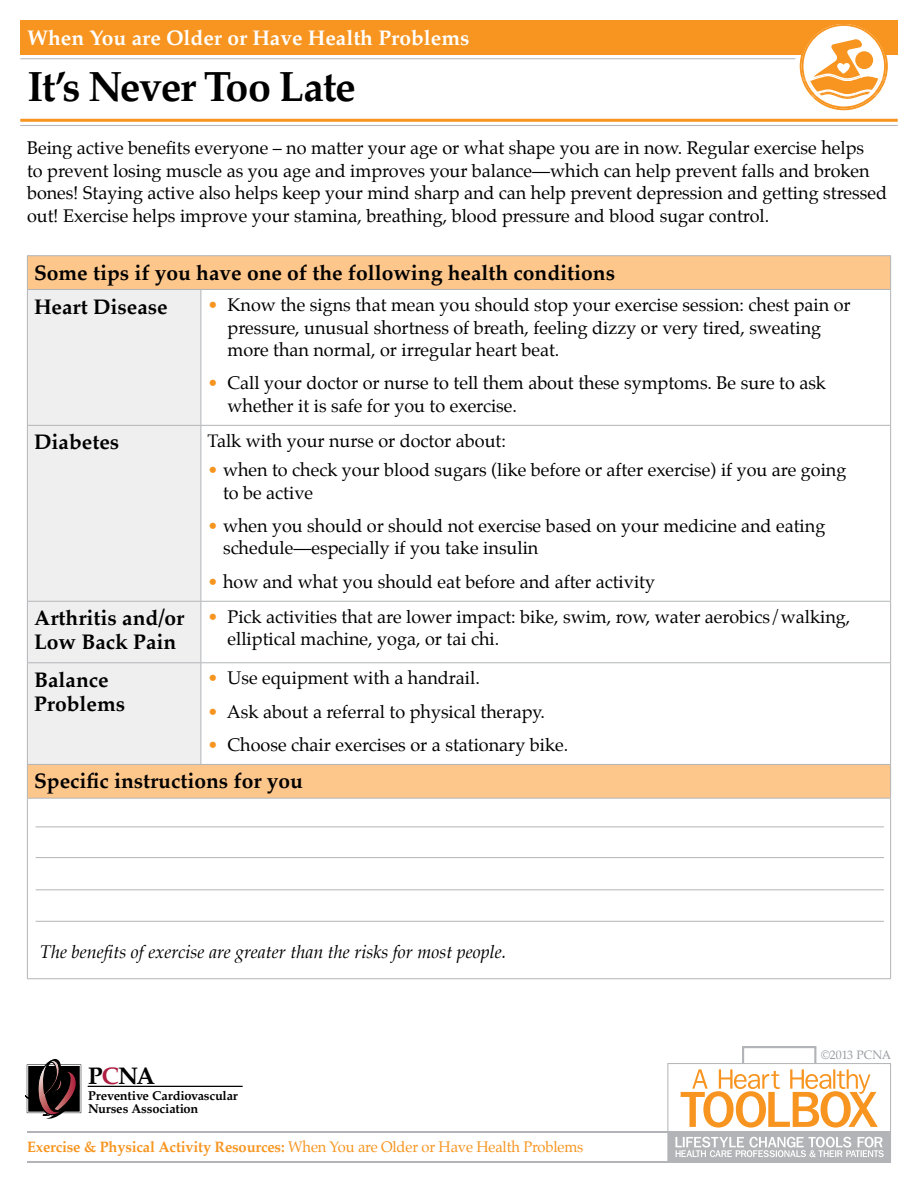
<style>
.page{position:relative;width:918px;height:1188px;background:#fff}
.page>*{position:absolute;margin:0;border:0;box-sizing:border-box;transform-origin:0 0}
.t1{font:700 42px "Palatino";letter-spacing:-.03em;color:#000}
.t2{font:700 24px "Palatino";color:#000}
.t3{font:700 21px/24px "Palatino";color:#000}
.t4{font:700 21px "Palatino";color:#fff}
.t5{font:18px/22.5px "Palatino";color:#000}
.t6{font:italic 18px "Palatino";color:#000}
.t7{font:700 15px "Palatino";letter-spacing:-.01em;color:#f79520}
.t8{font:700 12.9px/12.9px "Palatino";letter-spacing:-.02em;color:#000}
.t9{font:12px "Palatino";letter-spacing:-.01em;color:#979ba0}
.s1{color:#f79520}
.s2{color:#ae1c3f}
.s3{font-weight:400}
</style>
<div class="page">
<div style="left:20px;top:20px;width:878px;height:35px;background:#f79520"></div>
<hr style="left:20px;top:119px;width:878px;height:3px;background:#f79520">
<hr style="left:20px;top:125px;width:878px;height:1px;background:#b2b4b7">
<hr style="left:20px;top:58px;width:775px;height:1px;background:#b2b4b7">
<div style="left:742px;top:1046px;width:74px;height:21px;background:#fff;border:2px solid #b2b4b7"></div>
<div style="left:667px;top:1063px;width:224px;height:99px;background:#fff;border:1px solid #b2b4b7"></div>
<div style="left:668px;top:1132px;width:223px;height:30px;background:#b2b4b7"></div>
<hr style="left:27px;top:1161px;width:864px;height:1px;background:#b2b4b7">
<hr style="left:27px;top:1132px;width:864px;height:1px;background:#b2b4b7">
<svg style="left:79px;top:1065px;width:2px;height:47px"></svg>
<svg style="left:25px;top:1059px;width:54px;height:60px"></svg>
<hr style="left:88px;top:1086px;width:155px;height:1px;background:#000">
<svg style="left:675px;top:1137px;width:209px;height:20px"></svg>
<svg style="left:681px;top:1069px;width:197px;height:59px"></svg>
<svg style="left:800px;top:24px;width:88px;height:86px"></svg>
<svg style="left:28px;top:256px;width:862px;height:542px"></svg>
<div style="left:28px;top:290px;width:173px;height:474px;background:#f0eff0"></div>
<hr style="left:27px;top:289px;width:174px;height:1px;background:#b2b4b7">
<hr style="left:201px;top:289px;width:690px;height:1px;background:#b2b4b7">
<hr style="left:201px;top:290px;width:1px;height:135px;background:#b2b4b7">
<hr style="left:27px;top:425px;width:174px;height:1px;background:#b2b4b7">
<hr style="left:201px;top:425px;width:690px;height:1px;background:#b2b4b7">
<hr style="left:201px;top:426px;width:1px;height:175px;background:#b2b4b7">
<hr style="left:27px;top:601px;width:174px;height:1px;background:#b2b4b7">
<hr style="left:201px;top:601px;width:690px;height:1px;background:#b2b4b7">
<hr style="left:201px;top:602px;width:1px;height:60px;background:#b2b4b7">
<hr style="left:27px;top:662px;width:174px;height:1px;background:#b2b4b7">
<hr style="left:201px;top:662px;width:690px;height:1px;background:#b2b4b7">
<hr style="left:201px;top:663px;width:1px;height:101px;background:#b2b4b7">
<hr style="left:27px;top:764px;width:174px;height:1px;background:#b2b4b7">
<hr style="left:201px;top:764px;width:690px;height:1px;background:#b2b4b7">
<hr style="left:27px;top:798px;width:174px;height:1px;background:#b2b4b7">
<hr style="left:201px;top:798px;width:690px;height:1px;background:#b2b4b7">
<hr style="left:27px;top:255px;width:174px;height:1px;background:#b2b4b7">
<hr style="left:27px;top:256px;width:1px;height:33px;background:#b2b4b7">
<hr style="left:201px;top:255px;width:690px;height:1px;background:#b2b4b7">
<hr style="left:890px;top:256px;width:1px;height:33px;background:#b2b4b7">
<hr style="left:27px;top:290px;width:1px;height:135px;background:#b2b4b7">
<hr style="left:890px;top:290px;width:1px;height:135px;background:#b2b4b7">
<hr style="left:27px;top:426px;width:1px;height:175px;background:#b2b4b7">
<hr style="left:890px;top:426px;width:1px;height:175px;background:#b2b4b7">
<hr style="left:27px;top:602px;width:1px;height:60px;background:#b2b4b7">
<hr style="left:890px;top:602px;width:1px;height:60px;background:#b2b4b7">
<hr style="left:27px;top:663px;width:1px;height:101px;background:#b2b4b7">
<hr style="left:890px;top:663px;width:1px;height:101px;background:#b2b4b7">
<hr style="left:27px;top:765px;width:1px;height:33px;background:#b2b4b7">
<hr style="left:890px;top:765px;width:1px;height:33px;background:#b2b4b7">
<hr style="left:27px;top:799px;width:1px;height:179px;background:#b2b4b7">
<hr style="left:890px;top:799px;width:1px;height:179px;background:#b2b4b7">
<hr style="left:27px;top:978px;width:174px;height:1px;background:#b2b4b7">
<hr style="left:201px;top:978px;width:690px;height:1px;background:#b2b4b7">
<hr style="left:36px;top:826px;width:848px;height:1px;background:#b2b4b7">
<hr style="left:36px;top:857px;width:848px;height:1px;background:#b2b4b7">
<hr style="left:36px;top:889px;width:848px;height:1px;background:#b2b4b7">
<hr style="left:36px;top:921px;width:848px;height:1px;background:#b2b4b7">
<p class="t4" style="left:27px;top:20px;width:444px">When You are Older or Have Health Problems</p>
<h1 class="t1" style="left:27px;top:51px;width:330px">It’s Never Too Late</h1>
<p class="t5" style="left:27px;top:137px;width:861px">Being active benefits everyone – no matter your age or what shape you are in now. Regular exercise helps<br>to prevent losing muscle as you age and improves your balance—which can help prevent falls and broken bones! Staying active also helps keep your mind sharp and can help prevent depression and getting stressed out! Exercise helps improve your stamina, breathing, blood pressure and blood sugar control.</p>
<p class="t3" style="left:34px;top:255px;width:582px;line-height:33.8px">Some tips if you have one of the following health conditions<br>Heart Disease</p>
<p class="t5" style="left:228px;top:294px;width:625px;text-indent:-20px"><span class="s1">•</span> Know the signs that mean you should stop your exercise session: chest pain or pressure, unusual shortness of breath, feeling dizzy or very tired, sweating more than normal, or irregular heart beat.</p>
<p class="t5" style="left:228px;top:372px;width:600px;text-indent:-20px"><span class="s1">•</span> Call your doctor or nurse to tell them about these symptoms. Be sure to ask whether it is safe for you to exercise.</p>
<p class="t3" style="left:34px;top:430px;width:87px">Diabetes</p>
<p class="t5" style="left:208px;top:429px;width:300px">Talk with your nurse or doctor about:</p>
<p class="t5" style="left:223px;top:459px;width:625px;text-indent:-15px"><span class="s1">•</span> when to check your blood sugars (like before or after exercise) if you are going to be active</p>
<p class="t5" style="left:223px;top:514px;width:604px;text-indent:-15px"><span class="s1">•</span> when you should or should not exercise based on your medicine and eating schedule—especially if you take insulin</p>
<p class="t5" style="left:208px;top:570px;width:449px"><span class="s1">•</span> how and what you should eat before and after activity</p>
<p class="t3" style="left:34px;top:606px;width:152px">Arthritis and/or<br>Low Back Pain</p>
<p class="t5" style="left:228px;top:605px;width:624px;text-indent:-20px"><span class="s1">•</span> Pick activities that are lower impact: bike, swim, row, water aerobics/walking, elliptical machine, yoga, or tai chi.</p>
<p class="t3" style="left:34px;top:667px;width:92px">Balance<br>Problems</p>
<p class="t5" style="left:208px;top:667px;width:274px"><span class="s1">•</span> Use equipment with a handrail.</p>
<p class="t5" style="left:208px;top:700px;width:339px"><span class="s1">•</span> Ask about a referral to physical therapy.</p>
<p class="t5" style="left:208px;top:733px;width:362px"><span class="s1">•</span> Choose chair exercises or a stationary bike.</p>
<p class="t3" style="left:34px;top:769px;width:270px">Specific instructions for you</p>
<p class="t6" style="left:40px;top:938px;width:468px">The benefits of exercise are greater than the risks for most people.</p>
<h2 class="t2" style="left:88px;top:1055px;width:68px">P<span class="s2">C</span>NA</h2>
<p class="t8" style="left:88px;top:1089px;width:151px">Preventive Cardiovascular<br>Nurses Association</p>
<p class="t7" style="left:27px;top:1134px;width:558px">Exercise &amp; Physical Activity Resources: <span class="s3">When You are Older or Have Health Problems</span></p>
<p class="t9" style="left:821px;top:1045px;width:72px">©2013 PCNA</p>
</div>
